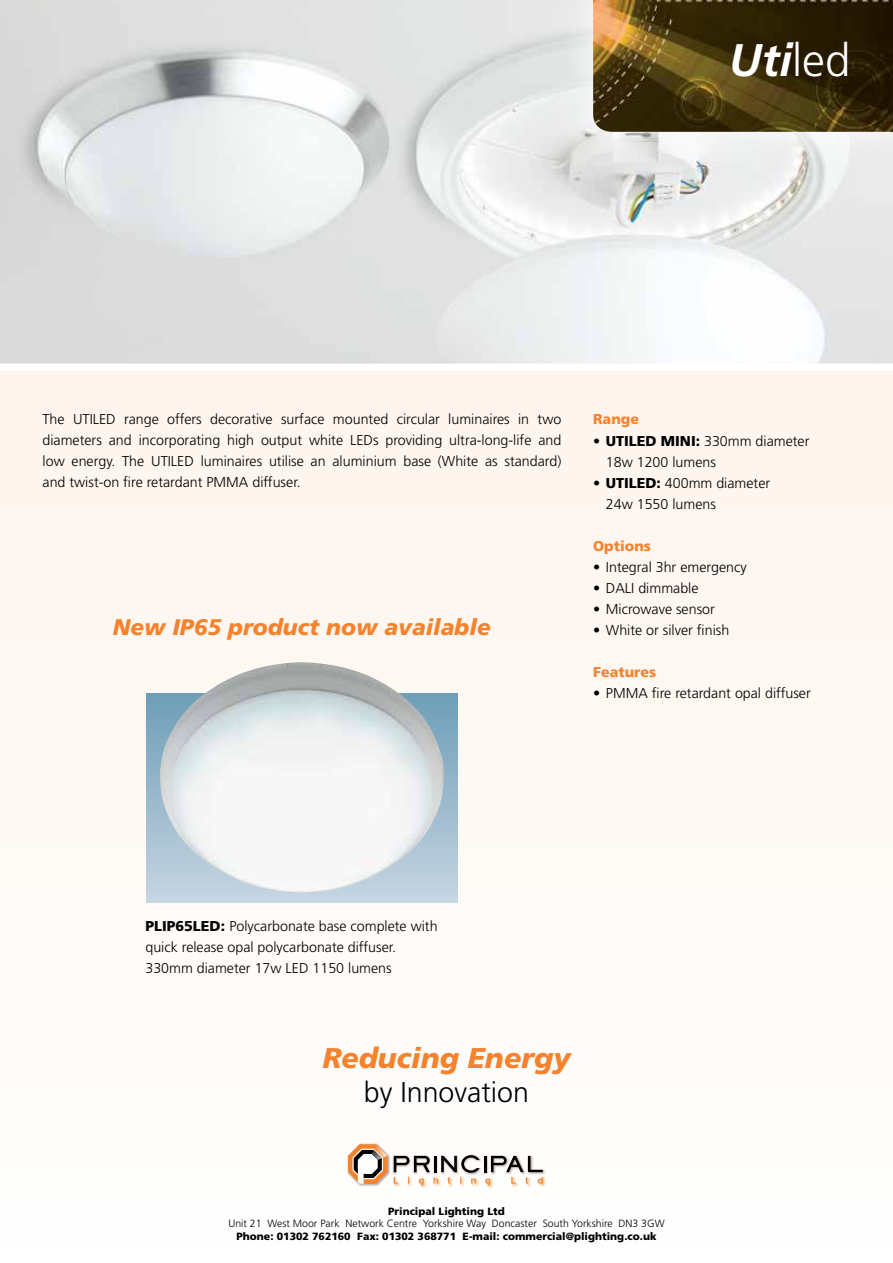
<style>
.page{position:relative;width:893px;height:1263px;background:#fef9f5}
.page>*{position:absolute;margin:0;border:0;box-sizing:border-box;transform-origin:0 0}
.t1{font:italic 700 45.6px "Frutiger";color:#fff}
.t2{font:italic 900 28.5px "Frutiger";color:#f5822d}
.t3{font:300 28.5px "Frutiger";color:#000}
.t4{font:italic 900 22.5px "Frutiger";color:#f5822d}
.t5{font:300 14.25px/21px "Frutiger";color:#000}
.t6{font:900 14.25px "Frutiger";color:#f5822d}
.t7{font:900 10.5px "Frutiger";color:#000}
.t8{font:300 10.5px "Frutiger";color:#000}
.s1{font-weight:300;font-style:normal}
.s2{font-weight:900}
</style>
<div class="page">
<img style="left:0;top:0;width:893px;height:364px">
<svg style="left:552px;top:0;width:341px;height:173px;fill:#ebecec"></svg>
<img style="left:593px;top:0;width:300px;height:132px">
<div style="left:0;top:364px;width:893px;height:7px;background:#fff"></div>
<img style="left:347px;top:1143px;width:43px;height:43px">
<svg style="left:348px;top:1144px;width:39px;height:40px"></svg>
<img style="left:392px;top:1154px;width:81px;height:19px">
<svg style="left:393px;top:1155px;width:153px;height:33px"></svg>
<svg style="left:147px;top:693px;width:310px;height:209px"></svg>
<img style="left:216px;top:662px;width:84px;height:24px">
<h1 class="t1" style="left:729px;top:34px;width:123px">Uti<span class="s1">led</span></h1>
<p class="t5" style="left:43px;top:409px;width:520px;text-align:justify">The UTILED range offers decorative surface mounted circular luminaires in two diameters and incorporating high output white LEDs providing ultra-long-life and low energy. The UTILED luminaires utilise an aluminium base (White as standard) and twist-on fire retardant PMMA diffuser.</p>
<h3 class="t4" style="left:113px;top:613px;width:379px">New IP65 product now available</h3>
<p class="t6" style="left:593px;top:411px;width:47px">Range</p>
<p class="t5" style="left:606px;top:430px;width:205px;text-indent:-13px"><span class="s2">• Utiled Mini:</span> 330mm diameter<br>18w 1200 lumens</p>
<p class="t5" style="left:606px;top:472px;width:166px;text-indent:-13px"><span class="s2">• Utiled:</span> 400mm diameter<br>24w 1550 lumens</p>
<p class="t6" style="left:593px;top:537px;width:59px">Options</p>
<p class="t5" style="left:593px;top:556px;width:155px">• Integral 3hr emergency</p>
<p class="t5" style="left:593px;top:577px;width:107px">• DALI dimmable</p>
<p class="t5" style="left:593px;top:598px;width:123px">• Microwave sensor</p>
<p class="t5" style="left:593px;top:619px;width:138px">• White or silver finish</p>
<p class="t6" style="left:593px;top:663px;width:65px">Features</p>
<p class="t5" style="left:593px;top:682px;width:219px">• PMMA fire retardant opal diffuser</p>
<p class="t5" style="left:145px;top:916px;width:294px"><span class="s2">PLIP65LED:</span> Polycarbonate base complete with quick release opal polycarbonate diffuser.<br>330mm diameter 17w LED 1150 lumens</p>
<h2 class="t2" style="left:322px;top:1041px;width:250px">Reducing Energy</h2>
<h2 class="t3" style="left:364px;top:1076px;width:166px">by Innovation</h2>
<p class="t7" style="left:388px;top:1205px;width:118px">Principal Lighting Ltd</p>
<p class="t8" style="left:228px;top:1218px;width:438px">Unit 21 West Moor Park Network Centre Yorkshire Way Doncaster South Yorkshire DN3 3GW</p>
<p class="t7" style="left:237px;top:1230px;width:421px">Phone: 01302 762160 Fax: 01302 368771 E-mail: commercial@plighting.co.uk</p>
</div>
